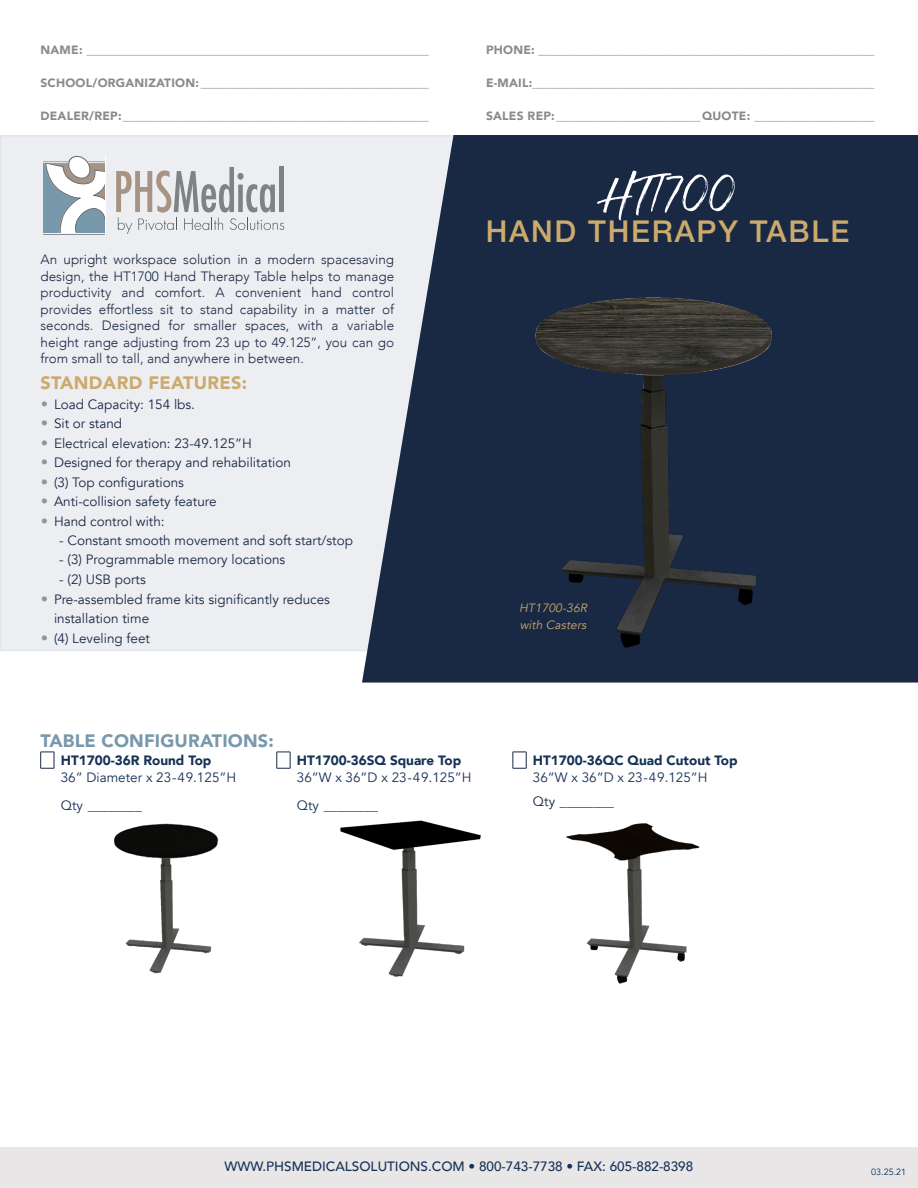
<style>
.page{position:relative;width:918px;height:1188px;background:#fff}
.page>*{position:absolute;margin:0;border:0;box-sizing:border-box;transform-origin:0 0}
.Feature_Header{font:51px "Golden Plains";color:#fff}
.Feature_Header-2{font:500 30px "Helvetica Neue";letter-spacing:.06em;color:#ccaa6b}
.t1{font:900 18px "Avenir";letter-spacing:.01em;color:#7898ac}
.t2{font:900 18px "Avenir";letter-spacing:.02em;color:#ccaa6b}
.t3{font:13.5px/19.5px "Avenir";color:#192944}
.t4{font:300 13.5px/16.5px "Avenir";color:#192944;text-align:justify}
.t5{font:13.5px "Avenir";color:#153256}
.t6{font:900 13.5px "Avenir";color:#153256}
.t7{font:500 13.5px "Avenir";color:#153256}
.t8{font:900 12px "Avenir";letter-spacing:.02em;color:#8a8a8e}
.t9{font:italic 12px/16.5px "Avenir";color:#ccaa6b}
.t10{font:9px "Avenir";color:#002b54}
.s1{font-family:"Futura";color:#939598}
</style>
<div class="page">
<div style="left:0;top:135px;width:668px;height:516px;background:#edeef2;border:2px solid #e2e6ec"></div>
<svg style="left:362px;top:135px;width:556px;height:548px;background:#324058"></svg>
<svg style="left:116px;top:167px;width:168px;height:67px"></svg>
<svg style="left:43px;top:155px;width:63px;height:78px;background:#bdc7cd"></svg>
<hr style="left:43px;top:233px;width:63px;height:2px;background:#fff">
<hr style="left:43px;top:234px;width:63px;height:1px;background:#808285">
<hr style="left:106px;top:155px;width:1px;height:80px;background:#fff">
<div style="left:0;top:1148px;width:918px;height:40px;background:#e9e6e8"></div>
<svg style="left:40px;top:752px;width:15px;height:17px"></svg>
<svg style="left:277px;top:752px;width:14px;height:17px"></svg>
<svg style="left:513px;top:752px;width:14px;height:17px"></svg>
<img style="left:523px;top:285px;width:251px;height:364px">
<img style="left:566px;top:823px;width:134px;height:161px">
<img style="left:114px;top:823px;width:105px;height:151px">
<img style="left:340px;top:820px;width:141px;height:157px">
<p class="t8" style="left:40px;top:40px;width:390px">NAME: _________________________________________________________</p>
<p class="t8" style="left:40px;top:73px;width:390px">SCHOOL/ORGANIZATION: ______________________________________</p>
<p class="t8" style="left:40px;top:106px;width:390px">DEALER/REP:___________________________________________________</p>
<p class="t4" style="left:40px;top:251px;width:355px">An upright workspace solution in a modern spacesaving design, the HT1700 Hand Therapy Table helps to manage productivity and comfort. A convenient hand control provides effortless sit to stand capability in a matter of seconds. Designed for smaller spaces, with a variable height range adjusting from 23 up to 49.125”, you can go from small to tall, and anywhere in between.</p>
<p class="t2" style="left:40px;top:367px;width:208px">STANDARD FEATURES:</p>
<p class="t3" style="left:40px;top:394px;width:156px"><span class="s1">•</span> Load Capacity: 154 lbs.</p>
<p class="t3" style="left:40px;top:414px;width:83px"><span class="s1">•</span> Sit or stand</p>
<p class="t3" style="left:40px;top:433px;width:213px"><span class="s1">•</span> Electrical elevation: 23-49.125”H</p>
<p class="t3" style="left:40px;top:453px;width:252px"><span class="s1">•</span> Designed for therapy and rehabilitation</p>
<p class="t3" style="left:40px;top:472px;width:145px"><span class="s1">•</span> (3) Top configurations</p>
<p class="t3" style="left:40px;top:492px;width:178px"><span class="s1">•</span> Anti-collision safety feature</p>
<p class="t3" style="left:40px;top:511px;width:126px"><span class="s1">•</span> Hand control with:</p>
<p class="t3" style="left:59px;top:531px;width:295px">- Constant smooth movement and soft start/stop</p>
<p class="t3" style="left:59px;top:550px;width:228px">- (3) Programmable memory locations</p>
<p class="t3" style="left:59px;top:570px;width:88px">- (2) USB ports</p>
<p class="t3" style="left:54px;top:589px;width:277px;text-indent:-14px"><span class="s1">•</span> Pre-assembled frame kits significantly reduces installation time</p>
<p class="t3" style="left:40px;top:629px;width:111px"><span class="s1">•</span> (4) Leveling feet</p>
<p class="t8" style="left:486px;top:40px;width:390px">PHONE: ________________________________________________________</p>
<p class="t8" style="left:486px;top:73px;width:390px">E-MAIL:_________________________________________________________</p>
<p class="t8" style="left:486px;top:106px;width:390px">SALES REP: ________________________QUOTE: ____________________</p>
<p class="Feature_Header" style="left:600px;top:170px;width:136px">HT1700</p>
<p class="Feature_Header-2" style="left:486px;top:207px;width:365px">HAND THERAPY TABLE</p>
<p class="t9" style="left:519px;top:600px;width:72px">HT1700-36R with Casters</p>
<p class="t1" style="left:40px;top:725px;width:235px">TABLE CONFIGURATIONS:</p>
<p class="t6" style="left:61px;top:749px;width:152px">HT1700-36R Round Top</p>
<p class="t5" style="left:61px;top:769px;width:177px">36” Diameter x 23-49.125”H</p>
<p class="t5" style="left:61px;top:797px;width:82px">Qty ________</p>
<p class="t6" style="left:297px;top:749px;width:166px">HT1700-36SQ Square Top</p>
<p class="t5" style="left:297px;top:769px;width:176px">36”W x 36”D x 23-49.125”H</p>
<p class="t5" style="left:297px;top:797px;width:82px">Qty ________</p>
<p class="t6" style="left:533px;top:749px;width:206px">HT1700-36QC Quad Cutout Top</p>
<p class="t5" style="left:533px;top:769px;width:176px">36”W x 36”D x 23-49.125”H</p>
<p class="t3" style="left:533px;top:792px;width:82px">Qty ________</p>
<p class="t7" style="left:225px;top:1155px;width:470px">WWW.PHSMEDICALSOLUTIONS.COM • 800-743-7738 • FAX: 605-882-8398</p>
<p class="t10" style="left:871px;top:1167px;width:37px">03.25.21</p>
</div>
